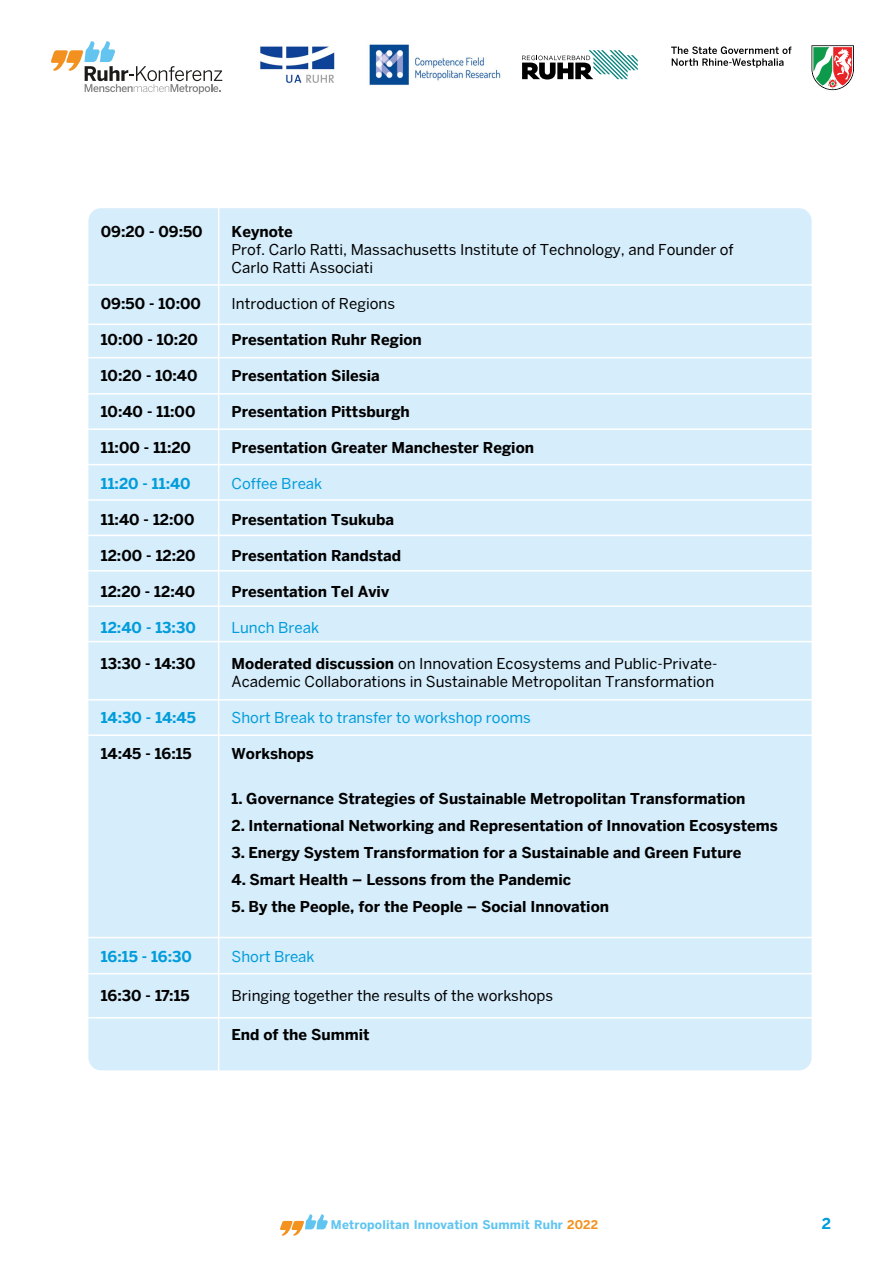
<style>
.page{position:relative;width:894px;height:1263px;background:#fff}
.page>*{position:absolute;margin:0;border:0;box-sizing:border-box;transform-origin:0 0}
.t1{font:700 15px "Benton Sans";color:#000}
.t2{font:15px/18px "Benton Sans";color:#000}
.t3{font:15px "Benton Sans";color:#009cdb}
.t4{font:700 15px "Benton Sans";color:#009cdb}
.t5{font:700 12px "Benton Sans";letter-spacing:.015em;color:#60c4f0}
.s1{font-weight:700}
.s2{color:#f3921f}
</style>
<div class="page">
<div style="left:88px;top:208px;width:723px;height:862px;background:#d6edfb;border-radius:13px"></div>
<svg style="left:280px;top:1214px;width:48px;height:22px"></svg>
<img style="left:369px;top:44px;width:132px;height:41px">
<img style="left:260px;top:46px;width:75px;height:37px">
<svg style="left:51px;top:41px;width:171px;height:53px"></svg>
<svg style="left:811px;top:45px;width:42px;height:45px"></svg>
<svg style="left:671px;top:46px;width:120px;height:22px"></svg>
<svg style="left:522px;top:50px;width:115px;height:30px"></svg>
<hr style="left:44px;top:324px;width:806px;height:1px;background:#fff">
<hr style="left:44px;top:284px;width:806px;height:2px;background:#fff">
<hr style="left:44px;top:357px;width:806px;height:1px;background:#fff">
<hr style="left:44px;top:428px;width:806px;height:2px;background:#fff">
<hr style="left:44px;top:499px;width:806px;height:2px;background:#fff">
<hr style="left:44px;top:641px;width:806px;height:1px;background:#fff">
<hr style="left:44px;top:570px;width:806px;height:1px;background:#fff">
<hr style="left:44px;top:734px;width:806px;height:2px;background:#fff">
<hr style="left:44px;top:393px;width:806px;height:2px;background:#fff">
<hr style="left:44px;top:464px;width:806px;height:1px;background:#fff">
<hr style="left:44px;top:535px;width:806px;height:1px;background:#fff">
<hr style="left:44px;top:699px;width:806px;height:2px;background:#fff">
<hr style="left:44px;top:973px;width:781px;height:1px;background:#fff">
<hr style="left:44px;top:937px;width:781px;height:1px;background:#fff">
<hr style="left:44px;top:1017px;width:781px;height:1px;background:#fff">
<hr style="left:44px;top:605px;width:806px;height:2px;background:#fff">
<hr style="left:218px;top:201px;width:1px;height:906px;background:#fff">
<p class="t1" style="left:101px;top:225px;width:103px">09:20 - 09:50</p>
<p class="t1" style="left:101px;top:297px;width:102px">09:50 - 10:00</p>
<p class="t1" style="left:101px;top:333px;width:98px">10:00 - 10:20</p>
<p class="t1" style="left:101px;top:369px;width:98px">10:20 - 10:40</p>
<p class="t1" style="left:101px;top:405px;width:96px">10:40 - 11:00</p>
<p class="t1" style="left:101px;top:441px;width:92px">11:00 - 11:20</p>
<p class="t4" style="left:101px;top:477px;width:91px">11:20 - 11:40</p>
<p class="t1" style="left:101px;top:513px;width:95px">11:40 - 12:00</p>
<p class="t1" style="left:101px;top:549px;width:96px">12:00 - 12:20</p>
<p class="t1" style="left:101px;top:585px;width:96px">12:20 - 12:40</p>
<p class="t4" style="left:101px;top:621px;width:96px">12:40 - 13:30</p>
<p class="t1" style="left:101px;top:657px;width:96px">13:30 - 14:30</p>
<p class="t4" style="left:101px;top:711px;width:96px">14:30 - 14:45</p>
<p class="t1" style="left:101px;top:747px;width:92px">14:45 - 16:15</p>
<p class="t4" style="left:101px;top:951px;width:93px">16:15 - 16:30</p>
<p class="t1" style="left:101px;top:990px;width:90px">16:30 - 17:15</p>
<p class="t1" style="left:231px;top:225px;width:63px">Keynote</p>
<p class="t2" style="left:231px;top:242px;width:503px">Prof. Carlo Ratti, Massachusetts Institute of Technology, and Founder of<br>Carlo Ratti Associati</p>
<p class="t2" style="left:231px;top:296px;width:165px">Introduction of Regions</p>
<p class="t1" style="left:231px;top:333px;width:192px">Presentation Ruhr Region</p>
<p class="t1" style="left:231px;top:369px;width:150px">Presentation Silesia</p>
<p class="t1" style="left:231px;top:405px;width:180px">Presentation Pittsburgh</p>
<p class="t1" style="left:231px;top:441px;width:304px">Presentation Greater Manchester Region</p>
<p class="t3" style="left:231px;top:477px;width:92px">Coffee Break</p>
<p class="t1" style="left:231px;top:513px;width:164px">Presentation Tsukuba</p>
<p class="t1" style="left:231px;top:549px;width:171px">Presentation Randstad</p>
<p class="t1" style="left:231px;top:585px;width:159px">Presentation Tel Aviv</p>
<p class="t3" style="left:231px;top:621px;width:89px">Lunch Break</p>
<p class="t2" style="left:231px;top:656px;width:487px"><span class="s1">Moderated discussion</span> on Innovation Ecosystems and Public-Private-<br>Academic Collaborations in Sustainable Metropolitan Transformation</p>
<p class="t3" style="left:231px;top:711px;width:301px">Short Break to transfer to workshop rooms</p>
<p class="t1" style="left:231px;top:747px;width:84px">Workshops</p>
<p class="t1" style="left:231px;top:792px;width:515px">1. Governance Strategies of Sustainable Metropolitan Transformation</p>
<p class="t1" style="left:231px;top:819px;width:547px">2. International Networking and Representation of Innovation Ecosystems</p>
<p class="t1" style="left:231px;top:846px;width:511px">3. Energy System Transformation for a Sustainable and Green Future</p>
<p class="t1" style="left:231px;top:873px;width:341px">4. Smart Health – Lessons from the Pandemic</p>
<p class="t1" style="left:231px;top:900px;width:379px">5. By the People, for the People – Social Innovation</p>
<p class="t3" style="left:231px;top:951px;width:85px">Short Break</p>
<p class="t2" style="left:231px;top:988px;width:323px">Bringing together the results of the workshops</p>
<p class="t1" style="left:231px;top:1029px;width:139px">End of the Summit</p>
<p class="t5" style="left:331px;top:1220px;width:269px">Metropolitan Innovation Summit Ruhr <span class="s2">2022</span></p>
<p class="t4" style="left:821px;top:1217px;width:11px">2</p>
</div>
